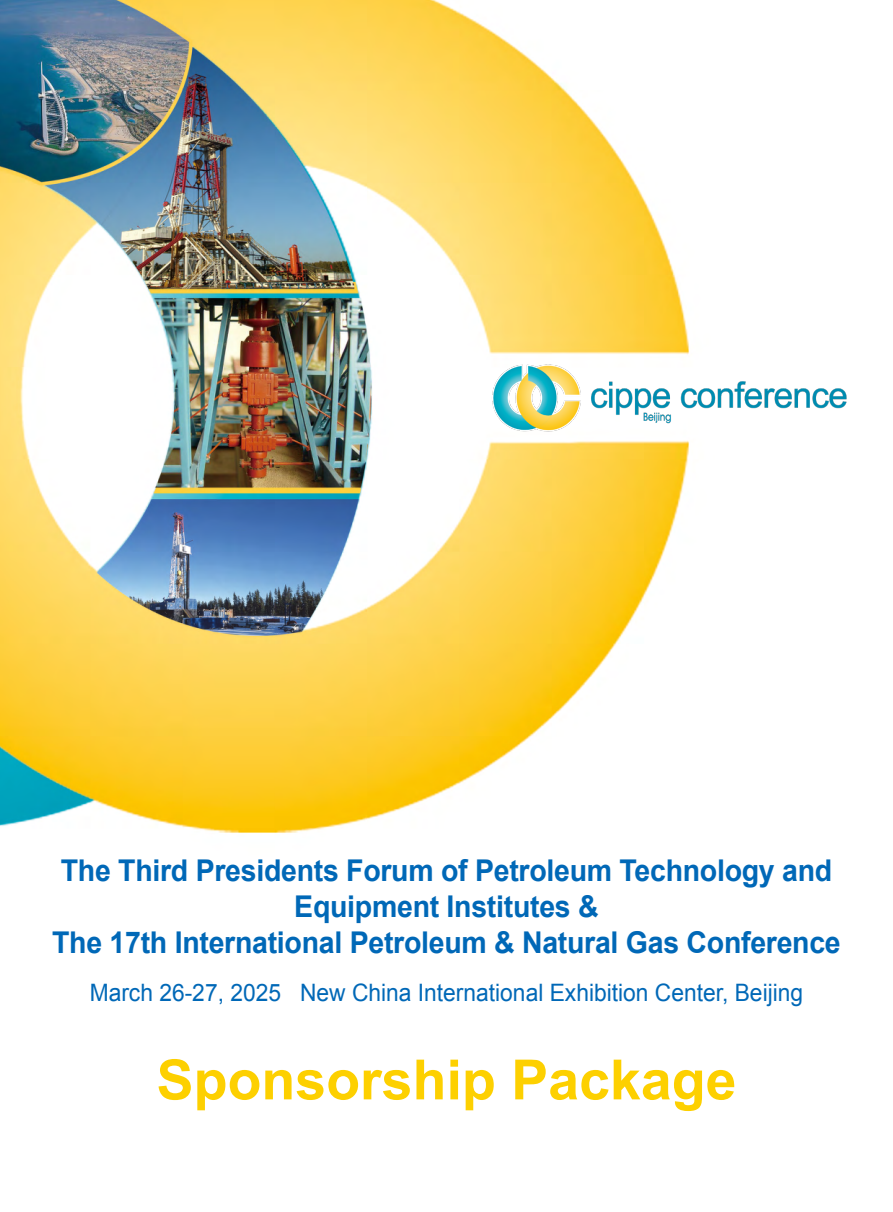
<style>
.page{position:relative;width:893px;height:1212px;background:#fff}
.page>*{position:absolute;margin:0;border:0;box-sizing:border-box;transform-origin:0 0}
.t1{font:700 55.5px "Arial";color:#fdd000}
.t2{font:700 30px/36px "Arial";letter-spacing:-.01em;color:#0068b7;text-align:center;scale:.95 1}
.t3{font:24px "Arial";color:#0068b7;scale:.95 1}
</style>
<div class="page">
<img style="left:0;top:0;width:689px;height:833px">
<img style="left:489px;top:361px;width:358px;height:71px">
<p class="t2" style="left:52px;top:853px;width:832px">The Third Presidents Forum of Petroleum Technology and<br>Equipment Institutes &amp;<br>The 17th International Petroleum &amp; Natural Gas Conference</p>
<p class="t3" style="left:90px;top:977px;width:753px">March 26-27, 2025 New China International Exhibition Center, Beijing</p>
<h1 class="t1" style="left:157px;top:1043px;width:581px">Sponsorship Package</h1>
</div>
